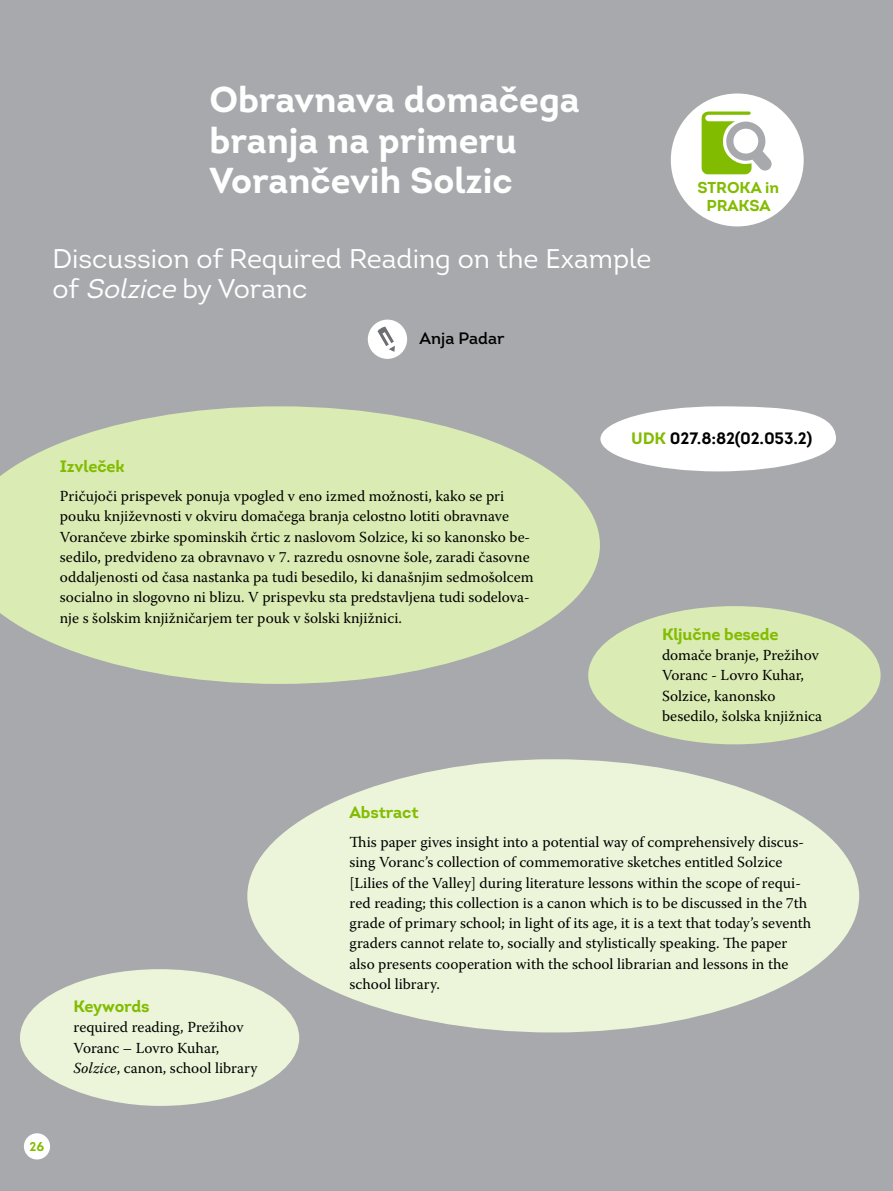
<style>
.page{position:relative;width:893px;height:1191px;background:#a7a9ac}
.page>*{position:absolute;margin:0;border:0;box-sizing:border-box;transform-origin:0 0}
.t1{font:700 36px/40.5px "Intro";color:#fff}
.t2{font:27px/30px "Intro";color:#fff}
.t3{font:700 16.5px "Intro";letter-spacing:-.01em;color:#82bc00}
.t4{font:700 16.5px "Intro";letter-spacing:-.01em;color:#000}
.t5{font:16.5px "Intro";color:#000}
.t6{font:700 15.75px/17.9px "Intro";color:#82bc00;text-align:center}
.t7{font:15.3px/20.2px "Warnock Pro";color:#000}
.t8{font:700 12.75px "Intro";color:#82bc00}
.s1{font-style:italic}
.s2{color:#82bc00}
</style>
<div class="page">
<svg style="left:0;top:406px;width:600px;height:278px;fill:#daebb3"></svg>
<div style="left:588px;top:606px;width:293px;height:138px;background:#daebb3;border-radius:50%"></div>
<div style="left:247px;top:759px;width:612px;height:273px;background:#ecf5d9;border-radius:50%"></div>
<div style="left:20px;top:969px;width:279px;height:137px;background:#ecf5d9;border-radius:50%"></div>
<div style="left:671px;top:93px;width:133px;height:133px;background:#fff;border-radius:50%"></div>
<div style="left:368px;top:319px;width:39px;height:40px;background:#fff;border-radius:50%"></div>
<svg style="left:377px;top:327px;width:18px;height:25px"></svg>
<svg style="left:702px;top:111px;width:70px;height:63px"></svg>
<div style="left:600px;top:406px;width:236px;height:65px;background:#fff;border-radius:50%"></div>
<div style="left:24px;top:1133px;width:26px;height:26px;background:#fff;border-radius:50%"></div>
<h1 class="t1" style="left:209px;top:79px;width:372px">Obravnava domačega branja na primeru<br>Vorančevih Solzic</h1>
<h2 class="t2" style="left:53px;top:244px;width:600px">Discussion of Required Reading on the Example of <span class="s1">Solzice</span> by Voranc</h2>
<p class="t5" style="left:420px;top:328px;width:87px">Anja Padar</p>
<p class="t6" style="left:697px;top:179px;width:83px">STROKA in<br>PRAKSA</p>
<p class="t3" style="left:60px;top:456px;width:66px">Izvleček</p>
<p class="t7" style="left:60px;top:485px;width:475px">Pričujoči prispevek ponuja vpogled v eno izmed možnosti, kako se pri pouku književnosti v okviru domačega branja celostno lotiti obravnave Vorančeve zbirke spominskih črtic z naslovom Solzice, ki so kanonsko be&shy;sedilo, predvideno za obravnavo v 7. razredu osnovne šole, zaradi časovne oddaljenosti od časa nastanka pa tudi besedilo, ki današnjim sedmošolcem socialno in slogovno ni blizu. V prispevku sta predstavljena tudi sodelova&shy;nje s šolskim knjižničarjem ter pouk v šolski knjižnici.</p>
<p class="t4" style="left:631px;top:427px;width:183px"><span class="s2">UDK</span> 027.8:82(02.053.2)</p>
<p class="t3" style="left:662px;top:623px;width:118px">Ključne besede</p>
<p class="t7" style="left:662px;top:644px;width:162px">domače branje, Prežihov<br>Voranc - Lovro Kuhar,<br>Solzice, kanonsko besedilo, šolska knjižnica</p>
<p class="t8" style="left:30px;top:1137px;width:16px">26</p>
<p class="t3" style="left:74px;top:995px;width:78px">Keywords</p>
<p class="t7" style="left:74px;top:1017px;width:185px">required reading, Prežihov<br>Voranc – Lovro Kuhar,<br><span class="s1">Solzice</span>, canon, school library</p>
<p class="t3" style="left:350px;top:802px;width:71px">Abstract</p>
<p class="t7" style="left:350px;top:831px;width:463px">This paper gives insight into a potential way of comprehensively discus&shy;sing Voranc’s collection of commemorative sketches entitled Solzice [Lilies of the Valley] during literature lessons within the scope of requi&shy;red reading; this collection is a canon which is to be discussed in the 7th grade of primary school; in light of its age, it is a text that today’s seventh graders cannot relate to, socially and stylistically speaking. The paper also presents cooperation with the school librarian and lessons in the school library.</p>
</div>
